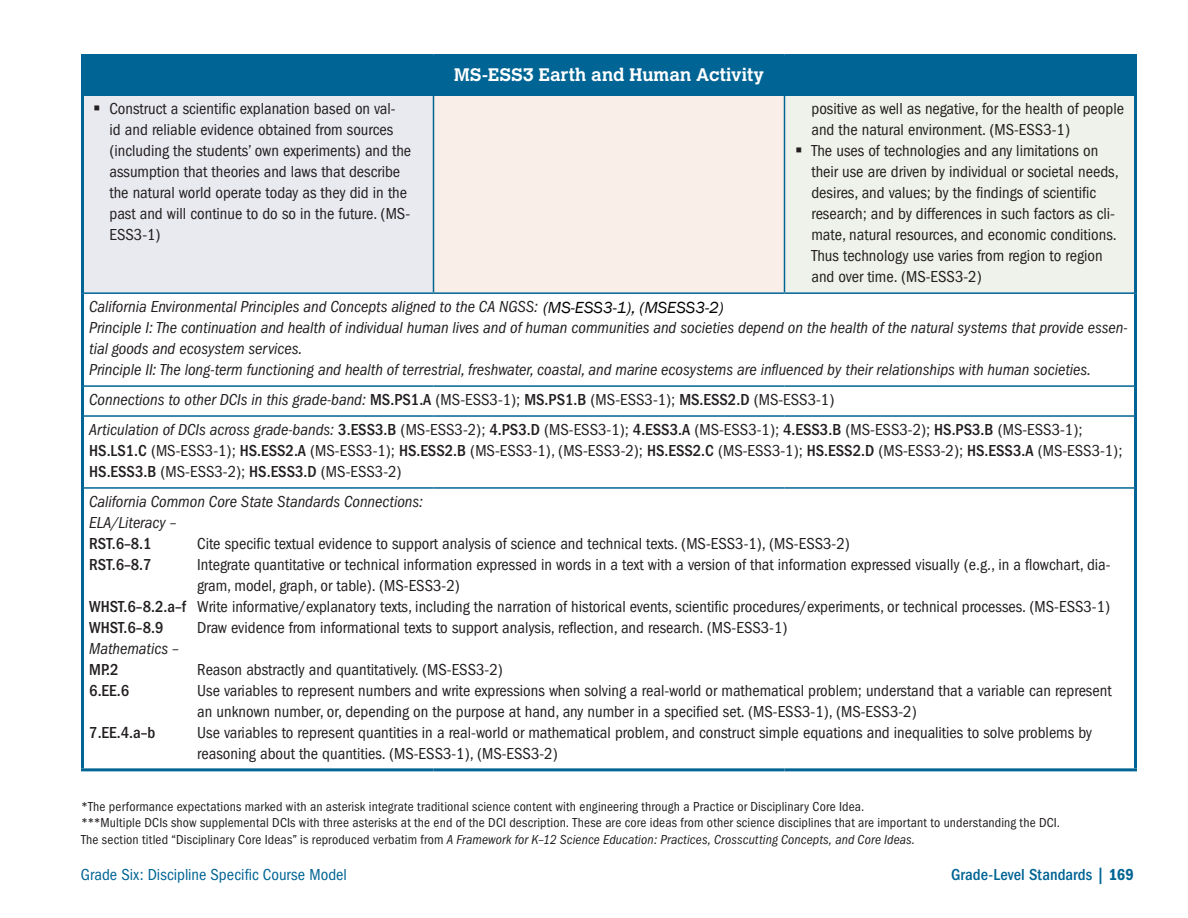
<style>
.page{position:relative;width:1188px;height:918px;background:#fff}
.page>*{position:absolute;margin:0;border:0;box-sizing:border-box;transform-origin:0 0}
.t1{font:700 18px "Calvert";letter-spacing:.005em;color:#fff}
.t2{font:condensed 16.5px/21px "Franklin Gothic";color:#231f20}
.t3{font:italic condensed 16.5px/21px "Franklin Gothic";color:#231f20}
.t4{font:500 condensed 16.5px "Franklin Gothic";color:#231f20}
.t5{font:condensed 16.5px "Franklin Gothic";color:#006494}
.t6{font:500 condensed 16.5px "Franklin Gothic";letter-spacing:.005em;color:#006494}
.t7{font:16.5px "Wingdings";color:#231f20}
.t8{font:condensed 13.5px/16.5px "Franklin Gothic";letter-spacing:.01em;color:#231f20}
.s1{font-stretch:normal;color:#000}
.s2{font-weight:500;font-style:normal}
.s3{font-style:normal}
.s4{font-style:italic}
.s5{font-weight:500}
.s6{font-weight:600}
</style>
<div class="page">
<div style="left:82px;top:56px;width:1054px;height:40px;background:#006494"></div>
<div style="left:82px;top:96px;width:352px;height:197px;background:#e9eaf0"></div>
<div style="left:434px;top:96px;width:350px;height:197px;background:#f9eee8"></div>
<div style="left:784px;top:96px;width:352px;height:197px;background:#eff2ea"></div>
<hr style="left:433px;top:96px;width:1px;height:196px;background:#006494">
<hr style="left:784px;top:96px;width:1px;height:196px;background:#006494">
<hr style="left:84px;top:292px;width:350px;height:2px;background:#006494">
<hr style="left:434px;top:292px;width:350px;height:2px;background:#006494">
<hr style="left:784px;top:292px;width:350px;height:2px;background:#006494">
<hr style="left:84px;top:385px;width:350px;height:2px;background:#006494">
<hr style="left:434px;top:385px;width:350px;height:2px;background:#006494">
<hr style="left:784px;top:385px;width:350px;height:2px;background:#006494">
<hr style="left:84px;top:415px;width:350px;height:2px;background:#006494">
<hr style="left:434px;top:415px;width:350px;height:2px;background:#006494">
<hr style="left:784px;top:415px;width:350px;height:2px;background:#006494">
<hr style="left:84px;top:487px;width:350px;height:2px;background:#006494">
<hr style="left:434px;top:487px;width:350px;height:2px;background:#006494">
<hr style="left:784px;top:487px;width:350px;height:2px;background:#006494">
<hr style="left:81px;top:54px;width:353px;height:3px;background:#006494">
<hr style="left:81px;top:57px;width:3px;height:39px;background:#006494">
<hr style="left:434px;top:54px;width:350px;height:3px;background:#006494">
<hr style="left:784px;top:54px;width:353px;height:3px;background:#006494">
<hr style="left:1134px;top:57px;width:3px;height:39px;background:#006494">
<hr style="left:81px;top:96px;width:3px;height:197px;background:#006494">
<hr style="left:1134px;top:96px;width:3px;height:197px;background:#006494">
<hr style="left:81px;top:293px;width:3px;height:93px;background:#006494">
<hr style="left:1134px;top:293px;width:3px;height:93px;background:#006494">
<hr style="left:81px;top:386px;width:3px;height:30px;background:#006494">
<hr style="left:1134px;top:386px;width:3px;height:30px;background:#006494">
<hr style="left:81px;top:416px;width:3px;height:72px;background:#006494">
<hr style="left:1134px;top:416px;width:3px;height:72px;background:#006494">
<hr style="left:81px;top:488px;width:3px;height:280px;background:#006494">
<hr style="left:1134px;top:488px;width:3px;height:280px;background:#006494">
<hr style="left:81px;top:768px;width:353px;height:3px;background:#006494">
<hr style="left:434px;top:768px;width:350px;height:3px;background:#006494">
<hr style="left:784px;top:768px;width:353px;height:3px;background:#006494">
<p class="t1" style="left:454px;top:63px;width:311px">MS-ESS3 Earth and Human Activity</p>
<p class="t2" style="left:109px;top:99px;width:303px;text-indent:-16px">▪ Construct a scientific explanation based on val-<br>id and reliable evidence obtained from sources (including the students’ own experiments) and the assumption that theories and laws that describe the natural world operate today as they did in the past and will continue to do so in the future. (MS-ESS3-1)</p>
<p class="t2" style="left:811px;top:99px;width:314px">positive as well as negative, for the health of people and the natural environment. (MS-ESS3-1)</p>
<p class="t7" style="left:795px;top:142px;width:9px">▪</p>
<p class="t2" style="left:811px;top:141px;width:309px">The uses of technologies and any limitations on their use are driven by individual or societal needs, desires, and values; by the findings of scientific research; and by differences in such factors as cli&shy;mate, natural resources, and economic conditions.<br>Thus technology use varies from region to region and over time. (MS-ESS3-2)</p>
<p class="t3" style="left:89px;top:297px;width:1040px">California Environmental Principles and Concepts aligned to the CA NGSS: <span class="s1">(MS-ESS3-1), (MSESS3-2)<br></span>Principle I: The continuation and health of individual human lives and of human communities and societies depend on the health of the natural systems that provide essen&shy;tial goods and ecosystem services.<br>Principle II: The long-term functioning and health of terrestrial, freshwater, coastal, and marine ecosystems are influenced by their relationships with human societies.</p>
<p class="t3" style="left:89px;top:389px;width:747px">Connections to other DCIs in this grade-band: <span class="s2">MS.PS1.A</span> <span class="s3">(MS-ESS3-1);</span> <span class="s2">MS.PS1.B</span> <span class="s3">(MS-ESS3-1);</span> <span class="s2">MS.ESS2.D</span> <span class="s3">(MS-ESS3-1)</span></p>
<p class="t2" style="left:89px;top:419px;width:1035px"><span class="s4">Articulation of DCIs across grade-bands:</span> <span class="s5">3.ESS3.B</span> (MS-ESS3-2); <span class="s5">4.PS3.D</span> (MS-ESS3-1); <span class="s5">4.ESS3.A</span> (MS-ESS3-1); <span class="s5">4.ESS3.B</span> (MS-ESS3-2); <span class="s5">HS.PS3.B</span> (MS-ESS3-1);<br><span class="s5">HS.LS1.C</span> (MS-ESS3-1); <span class="s5">HS.ESS2.A</span> (MS-ESS3-1); <span class="s5">HS.ESS2.B</span> (MS-ESS3-1), (MS-ESS3-2); <span class="s5">HS.ESS2.C</span> (MS-ESS3-1); <span class="s5">HS.ESS2.D</span> (MS-ESS3-2); <span class="s5">HS.ESS3.A</span> (MS-ESS3-1);<br><span class="s5">HS.ESS3.B</span> (MS-ESS3-2); <span class="s5">HS.ESS3.D</span> (MS-ESS3-2)</p>
<p class="t3" style="left:89px;top:491px;width:335px">California Common Core State Standards Connections:</p>
<h5 class="t3" style="left:89px;top:512px;width:89px">ELA/Literacy –</h5>
<p class="t4" style="left:89px;top:534px;width:64px">RST.6–8.1</p>
<p class="t2" style="left:197px;top:533px;width:654px">Cite specific textual evidence to support analysis of science and technical texts. (MS-ESS3-1), (MS-ESS3-2)</p>
<p class="t4" style="left:89px;top:555px;width:64px">RST.6–8.7</p>
<p class="t2" style="left:197px;top:554px;width:915px">Integrate quantitative or technical information expressed in words in a text with a version of that information expressed visually (e.g., in a flowchart, dia&shy;gram, model, graph, or table). (MS-ESS3-2)</p>
<p class="t2" style="left:89px;top:596px;width:1022px"><span class="s5">WHST.6–8.2.a–f</span> Write informative/explanatory texts, including the narration of historical events, scientific procedures/experiments, or technical processes. (MS-ESS3-1)</p>
<p class="t4" style="left:89px;top:618px;width:76px">WHST.6–8.9</p>
<p class="t2" style="left:197px;top:617px;width:592px">Draw evidence from informational texts to support analysis, reflection, and research. (MS-ESS3-1)</p>
<h5 class="t3" style="left:89px;top:638px;width:91px">Mathematics –</h5>
<p class="t4" style="left:89px;top:660px;width:31px">MP.2</p>
<p class="t2" style="left:197px;top:659px;width:307px">Reason abstractly and quantitatively. (MS-ESS3-2)</p>
<p class="t4" style="left:89px;top:681px;width:41px">6.EE.6</p>
<p class="t2" style="left:197px;top:680px;width:916px">Use variables to represent numbers and write expressions when solving a real-world or mathematical problem; understand that a variable can represent an unknown number, or, depending on the purpose at hand, any number in a specified set. (MS-ESS3-1), (MS-ESS3-2)</p>
<p class="t4" style="left:89px;top:723px;width:68px">7.EE.4.a–b</p>
<p class="t2" style="left:197px;top:722px;width:896px">Use variables to represent quantities in a real-world or mathematical problem, and construct simple equations and inequalities to solve problems by reasoning about the quantities. (MS-ESS3-1), (MS-ESS3-2)</p>
<p class="t8" style="left:81px;top:798px;width:981px">*The performance expectations marked with an asterisk integrate traditional science content with engineering through a Practice or Disciplinary Core Idea.<br>***Multiple DCIs show supplemental DCIs with three asterisks at the end of the DCI description. These are core ideas from other science disciplines that are important to understanding the DCI.<br>The section titled “Disciplinary Core Ideas” is reproduced verbatim from <span class="s4">A Framework for K–12 Science Education: Practices, Crosscutting Concepts, and Core Ideas.</span></p>
<p class="t5" style="left:81px;top:865px;width:268px">Grade Six: Discipline Specific Course Model</p>
<p class="t6" style="left:951px;top:865px;width:184px">Grade-Level Standards | <span class="s6">169</span></p>
</div>
